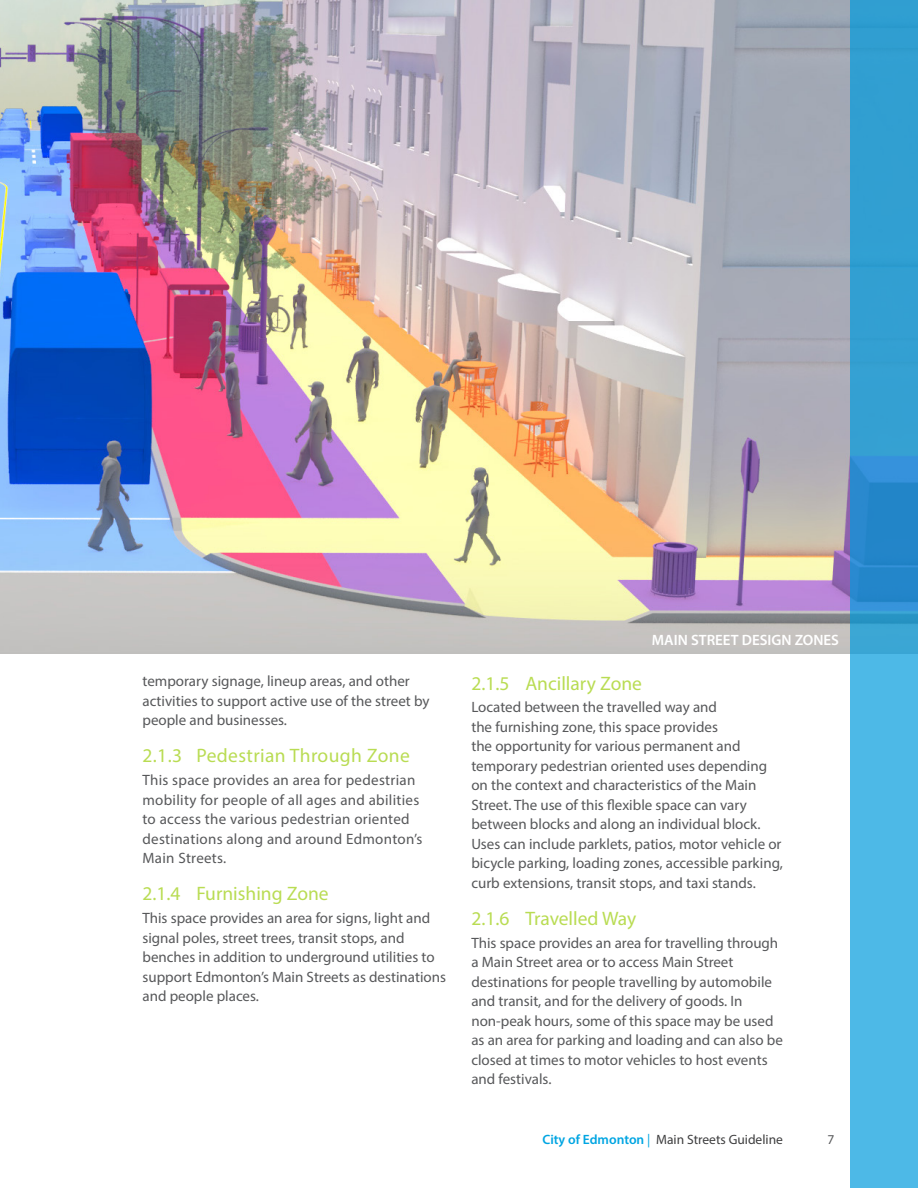
<style>
.page{position:relative;width:918px;height:1188px;background:#fff}
.page>*{position:absolute;margin:0;border:0;box-sizing:border-box;transform-origin:0 0}
.Heading_Style_2{font:19.5px "Myriad Pro";color:#b9dc53}
.Heading_Style_2-2{font:19.5px "Myriad Pro";letter-spacing:.02em;color:#b9dc53}
.Body{font:15px/19.5px "Myriad Pro";color:#57585a}
.Body-2{font:15px/19.5px "Myriad Pro";letter-spacing:.02em;color:#57585a}
.Body-3{font:600 15px "Myriad Pro";color:#fff}
.t1{font:13.5px "Myriad Pro";color:#3e3e3f}
.t2{font:13.5px "Myriad Pro";color:#57585a}
.s1{font-weight:600;color:#00a5e2}
.s2{color:#00a5e2}
</style>
<div class="page">
<img style="left:0;top:0;width:851px;height:654px">
<svg style="left:851px;top:0;width:67px;height:1188px;background:#3ca7da"></svg>
<p class="Body" style="left:142px;top:671px;width:289px">temporary signage, lineup areas, and other activities to support active use of the street by people and businesses.</p>
<p class="Heading_Style_2-2" style="left:142px;top:744px;width:269px">2.1.3 Pedestrian Through Zone</p>
<p class="Body-2" style="left:142px;top:770px;width:281px">This space provides an area for pedestrian mobility for people of all ages and abilities to access the various pedestrian oriented destinations along and around Edmonton’s Main Streets.</p>
<p class="Heading_Style_2" style="left:142px;top:882px;width:188px">2.1.4 Furnishing Zone</p>
<p class="Body" style="left:142px;top:908px;width:305px">This space provides an area for signs, light and signal poles, street trees, transit stops, and benches in addition to underground utilities to support Edmonton’s Main Streets as destinations and people places.</p>
<p class="Body-3" style="left:652px;top:631px;width:189px">MAIN STREET DESIGN ZONES</p>
<p class="Heading_Style_2" style="left:471px;top:671px;width:172px">2.1.5 Ancillary Zone</p>
<p class="Body" style="left:471px;top:697px;width:313px">Located between the travelled way and<br>the furnishing zone, this space provides<br>the opportunity for various permanent and temporary pedestrian oriented uses depending on the context and characteristics of the Main Street. The use of this flexible space can vary between blocks and along an individual block.<br>Uses can include parklets, patios, motor vehicle or bicycle parking, loading zones, accessible parking, curb extensions, transit stops, and taxi stands.</p>
<p class="Heading_Style_2" style="left:471px;top:906px;width:166px">2.1.6 Travelled Way</p>
<p class="Body" style="left:471px;top:933px;width:313px">This space provides an area for travelling through a Main Street area or to access Main Street destinations for people travelling by automobile and transit, and for the delivery of goods. In non-peak hours, some of this space may be used as an area for parking and loading and can also be closed at times to motor vehicles to host events and festivals.</p>
<p class="t1" style="left:542px;top:1131px;width:242px"><span class="s1">City of Edmonton</span> <span class="s2">|</span> Main Streets Guideline</p>
<p class="t2" style="left:828px;top:1131px;width:8px">7</p>
</div>
